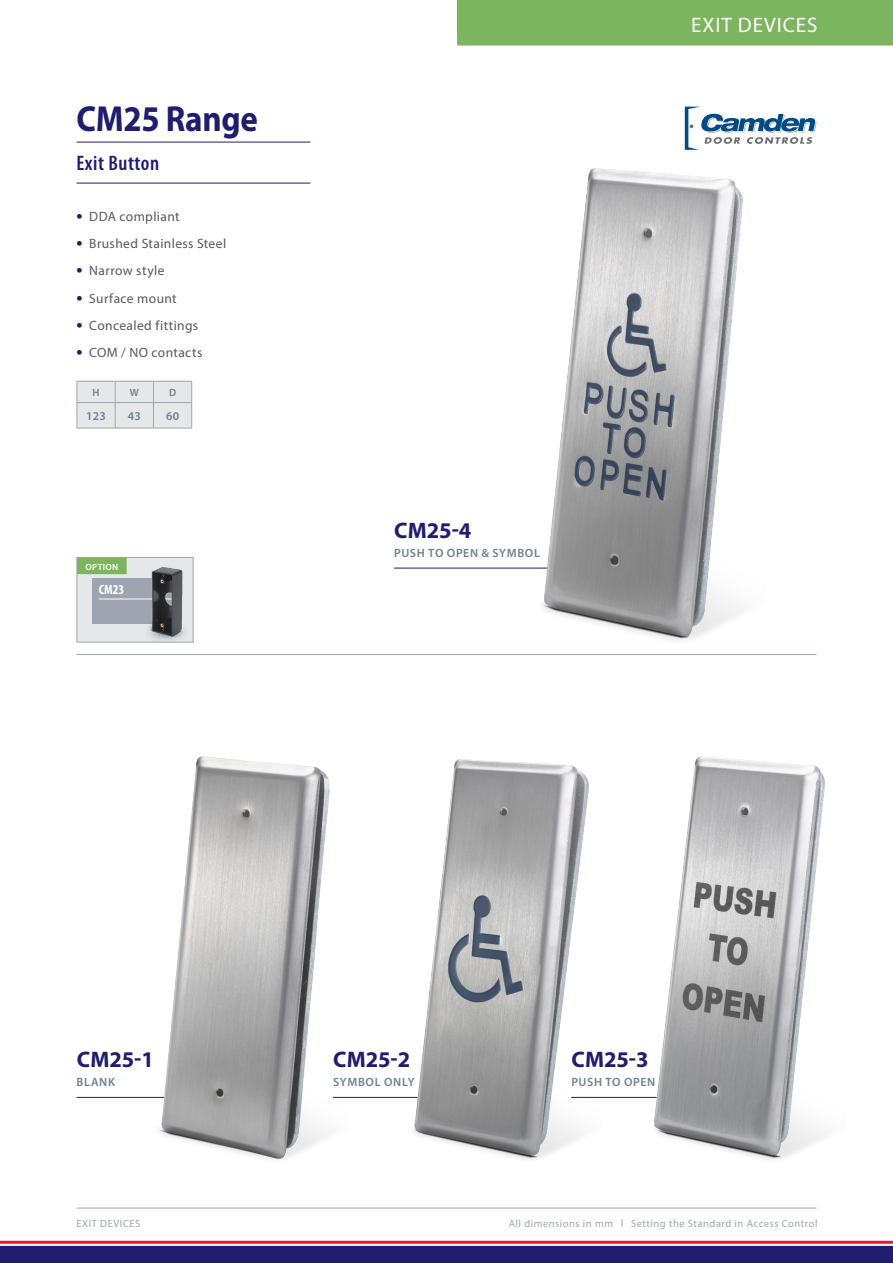
<style>
.page{position:relative;width:893px;height:1263px;background:#fff}
.page>*{position:absolute;margin:0;border:0;box-sizing:border-box;transform-origin:0 0}
.t1{font:700 36.3px "Myriad Pro";letter-spacing:-.01em;color:#201c70;scale:.91 1}
.t2{font:700 22.5px "Myriad Pro";color:#201c70}
.t3{font:21px "Myriad Pro";letter-spacing:.045em;color:#fff}
.t4{font:600 condensed 21px "Myriad Pro";letter-spacing:.025em;color:#201c70}
.t5{font:13.5px "Myriad Pro";letter-spacing:.03em;color:#57585a}
.t6{font:700 condensed 13.5px "Myriad Pro";color:#fff}
.t7{font:600 12px "Myriad Pro";letter-spacing:.055em;color:#6c8191}
.t8{font:10.5px "Myriad Pro";letter-spacing:.05em;color:#9ea5b0}
.t9{font:600 10.5px "Myriad Pro";color:#6c8191}
.t10{font:600 9px "Myriad Pro";letter-spacing:.045em;color:#fff}
.s1{font-weight:700;font-size:18px;color:#201c70}
</style>
<div class="page">
<div style="left:457px;top:0;width:436px;height:46px;background:#7db45f"></div>
<hr style="left:77px;top:654px;width:739px;height:1px;background:#9ea5b0">
<div style="left:77px;top:557px;width:116px;height:85px;background:#e6e7e9"></div>
<div style="left:77px;top:558px;width:50px;height:16px;background:#7db45f"></div>
<div style="left:77px;top:557px;width:116px;height:85px;border:1px solid #9ea5b0"></div>
<div style="left:92px;top:578px;width:87px;height:46px;background:#9ea5b0"></div>
<hr style="left:99px;top:599px;width:73px;height:1px;background:#fff">
<img style="left:146px;top:566px;width:42px;height:77px">
<hr style="left:77px;top:142px;width:233px;height:1px;background:#201c70">
<hr style="left:77px;top:183px;width:233px;height:1px;background:#201c70">
<svg style="left:685px;top:107px;width:131px;height:39px"></svg>
<svg style="left:77px;top:382px;width:115px;height:46px;background:#e1e3e5"></svg>
<hr style="left:77px;top:428px;width:38px;height:1px;background:#9ea5b0">
<hr style="left:115px;top:428px;width:38px;height:1px;background:#9ea5b0">
<hr style="left:153px;top:428px;width:39px;height:1px;background:#9ea5b0">
<hr style="left:77px;top:381px;width:38px;height:1px;background:#9ea5b0">
<hr style="left:115px;top:381px;width:38px;height:1px;background:#9ea5b0">
<hr style="left:153px;top:381px;width:39px;height:1px;background:#9ea5b0">
<hr style="left:394px;top:568px;width:225px;height:1px;background:#201c70">
<hr style="left:77px;top:1097px;width:148px;height:1px;background:#201c70">
<hr style="left:333px;top:1097px;width:148px;height:1px;background:#201c70">
<hr style="left:571px;top:1097px;width:148px;height:1px;background:#201c70">
<img style="left:533px;top:146px;width:210px;height:495px">
<img style="left:405px;top:759px;width:197px;height:401px">
<img style="left:648px;top:756px;width:177px;height:404px">
<img style="left:151px;top:756px;width:197px;height:404px">
<hr style="left:0;top:1241px;width:893px;height:3px;background:#ee1d23">
<div style="left:0;top:1246px;width:893px;height:17px;background:#201c70"></div>
<hr style="left:77px;top:1208px;width:739px;height:1px;background:#9ea5b0">
<h1 class="t1" style="left:77px;top:95px;width:201px">CM25 Range</h1>
<h3 class="t4" style="left:77px;top:151px;width:84px">Exit Button</h3>
<p class="t5" style="left:77px;top:208px;width:105px"><span class="s1">•</span> DDA compliant</p>
<p class="t5" style="left:77px;top:235px;width:151px"><span class="s1">•</span> Brushed Stainless Steel</p>
<p class="t5" style="left:77px;top:263px;width:90px"><span class="s1">•</span> Narrow style</p>
<p class="t5" style="left:77px;top:290px;width:102px"><span class="s1">•</span> Surface mount</p>
<p class="t5" style="left:77px;top:317px;width:123px"><span class="s1">•</span> Concealed fittings</p>
<p class="t5" style="left:77px;top:344px;width:127px"><span class="s1">•</span> COM / NO contacts</p>
<p class="t9" style="left:93px;top:386px;width:9px">H</p>
<p class="t9" style="left:130px;top:386px;width:11px">W</p>
<p class="t9" style="left:169px;top:386px;width:9px">D</p>
<p class="t7" style="left:86px;top:408px;width:21px">123</p>
<p class="t7" style="left:128px;top:408px;width:15px">43</p>
<p class="t7" style="left:166px;top:408px;width:15px">60</p>
<p class="t10" style="left:85px;top:561px;width:34px">OPTION</p>
<p class="t6" style="left:99px;top:581px;width:27px">CM23</p>
<h2 class="t2" style="left:394px;top:516px;width:79px">CM25-4</h2>
<p class="t7" style="left:394px;top:545px;width:147px">PUSH TO OPEN &amp; SYMBOL</p>
<h3 class="t3" style="left:691px;top:12px;width:128px">EXIT DEVICES</h3>
<h2 class="t2" style="left:77px;top:1045px;width:79px">CM25-1</h2>
<p class="t7" style="left:77px;top:1075px;width:40px">BLANK</p>
<h2 class="t2" style="left:333px;top:1045px;width:79px">CM25-2</h2>
<p class="t7" style="left:333px;top:1075px;width:83px">SYMBOL ONLY</p>
<h2 class="t2" style="left:571px;top:1045px;width:79px">CM25-3</h2>
<p class="t7" style="left:571px;top:1075px;width:86px">PUSH TO OPEN</p>
<p class="t8" style="left:77px;top:1217px;width:65px">EXIT DEVICES</p>
<p class="t8" style="left:509px;top:1217px;width:106px">All dimensions in mm</p>
<p class="t8" style="left:631px;top:1217px;width:188px">Setting the Standard in Access Control</p>
</div>
